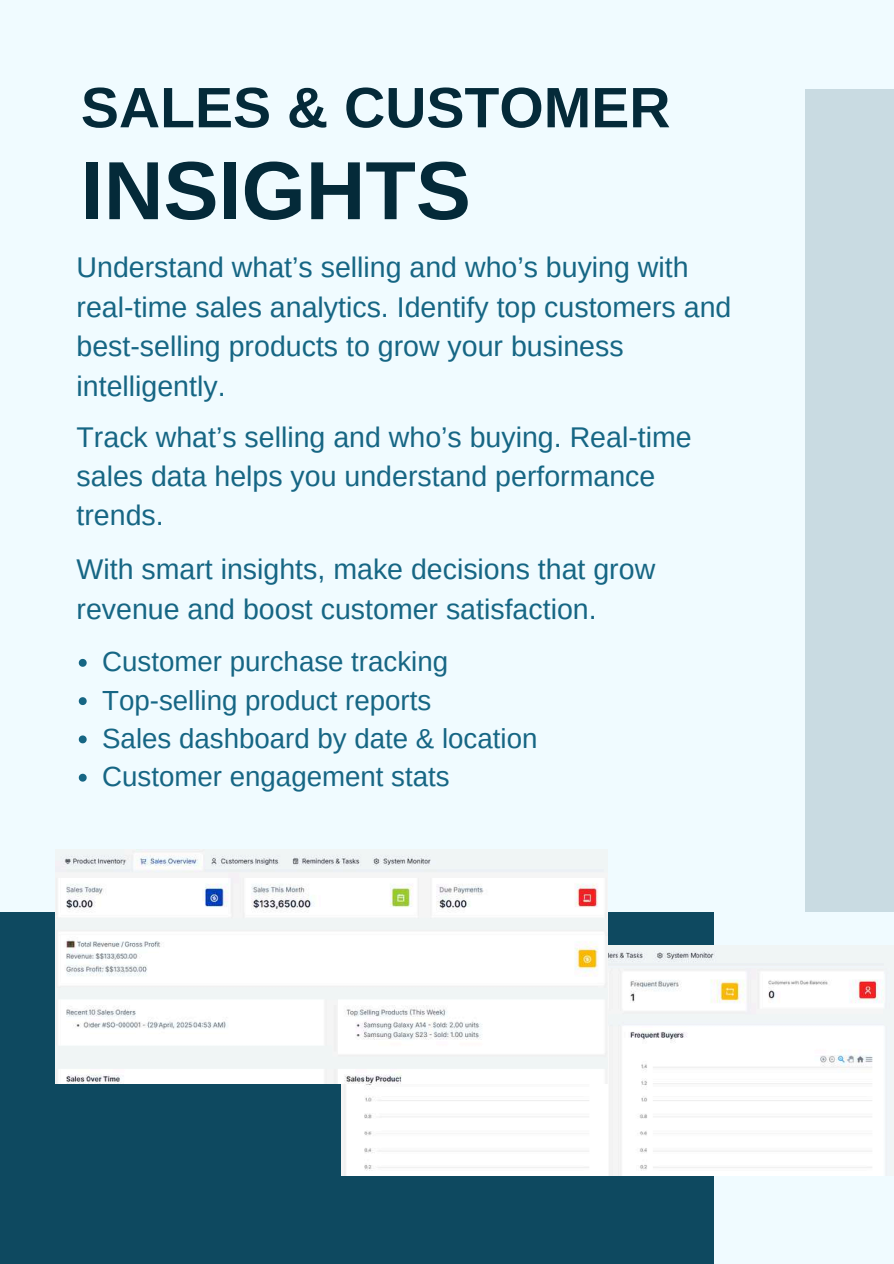
<style>
.page{position:relative;width:894px;height:1264px;background:#fff}
.page>*{position:absolute;margin:0;border:0;box-sizing:border-box;transform-origin:0 0}
.t1{font:700 82.5px "Arimo";color:#042a39}
.t2{font:700 57px "Arimo";color:#042a39}
.t3{font:28.5px/39.5px "Arimo";color:#166684}
.t4{font:27.6px/38.2px "Arimo";color:#166684}
</style>
<div class="page">
<div style="left:0;top:0;width:893px;height:1263px;background:#f0fbff"></div>
<div style="left:0;top:911px;width:714px;height:352px;background:#0e4960"></div>
<div style="left:804px;top:89px;width:89px;height:822px;background:#c9dbe2"></div>
<img style="left:341px;top:945px;width:547px;height:229px">
<img style="left:55px;top:849px;width:552px;height:234px">
<svg style="left:79px;top:659px;width:8px;height:7px"></svg>
<svg style="left:79px;top:697px;width:8px;height:8px"></svg>
<svg style="left:79px;top:735px;width:8px;height:8px"></svg>
<svg style="left:79px;top:773px;width:8px;height:8px"></svg>
<h2 class="t2" style="left:81px;top:76px;width:591px">SALES &amp; CUSTOMER</h2>
<h1 class="t1" style="left:81px;top:144px;width:391px">INSIGHTS</h1>
<p class="t3" style="left:76px;top:248px;width:656px">Understand what’s selling and who’s buying with real-time sales analytics. Identify top customers and best-selling products to grow your business intelligently.</p>
<p class="t3" style="left:76px;top:417px;width:616px">Track what’s selling and who’s buying. Real-time sales data helps you understand performance trends.</p>
<p class="t3" style="left:76px;top:549px;width:580px">With smart insights, make decisions that grow revenue and boost customer satisfaction.</p>
<p class="t4" style="left:102px;top:642px;width:436px">Customer purchase tracking<br>Top-selling product reports<br>Sales dashboard by date &amp; location<br>Customer engagement stats</p>
</div>
